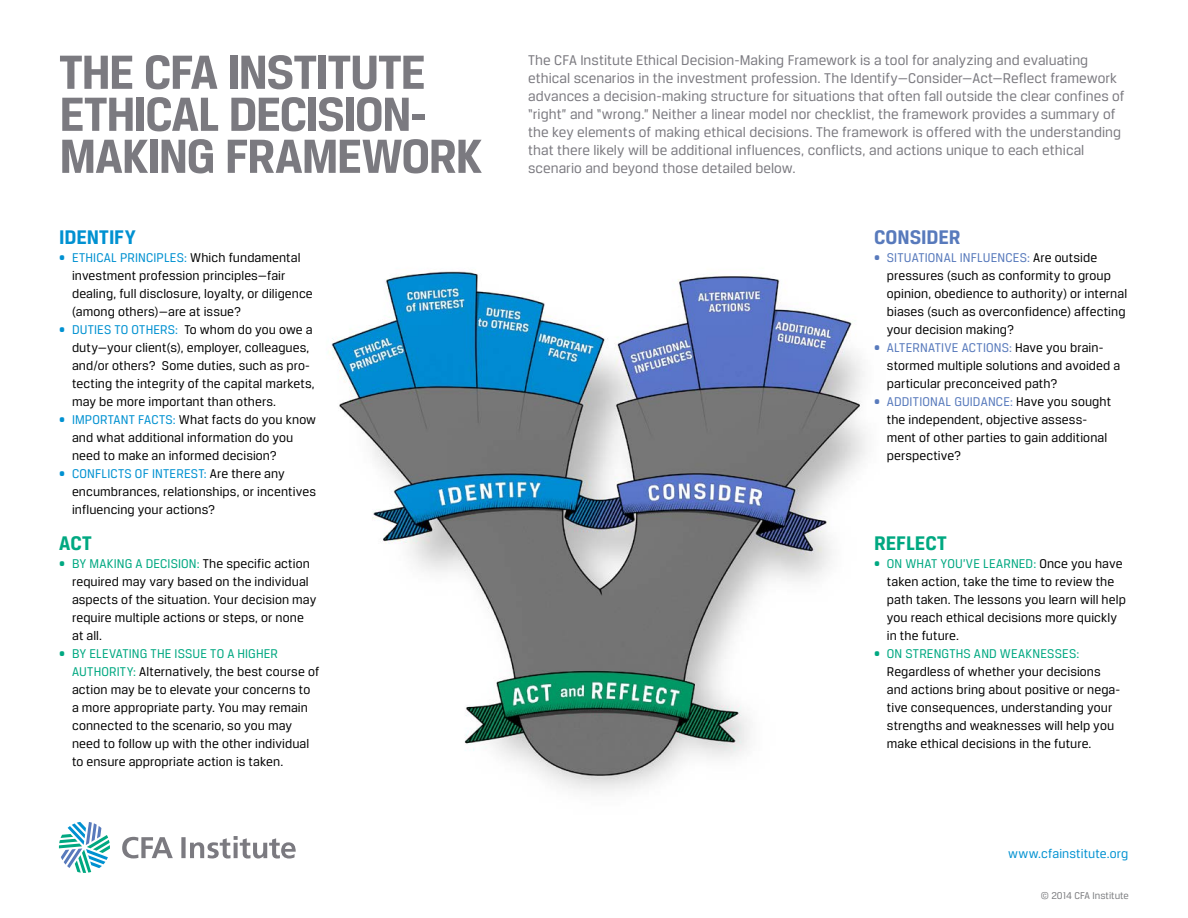
<style>
.page{position:relative;width:1188px;height:918px;background:#fff}
.page>*{position:absolute;margin:0;border:0;box-sizing:border-box;transform-origin:0 0}
.t1{font:700 51px/42px "CFA Breuer Text";letter-spacing:-.035em;color:#7b7a80}
.t2{font:700 21px "CFA Breuer Text";color:#00a881}
.t3{font:700 21px "CFA Breuer Text";letter-spacing:-.005em;color:#0091d1}
.t4{font:700 21px "CFA Breuer Text";letter-spacing:-.005em;color:#587abc}
.t5{font:15px/18px "CFA Breuer Text";color:#7b7a80}
.t6{font:13.5px/18px "CFA Breuer Text";letter-spacing:.005em;color:#000}
.t7{font:13.5px "CFA Breuer Text";letter-spacing:.01em;color:#00a881}
.t8{font:13.5px "CFA Breuer Text";letter-spacing:.01em;color:#0091d1}
.t9{font:10.5px "CFA Breuer Text";color:#7b7c7f}
.s1{color:#0091d1}
.s2{color:#00a881}
.s3{color:#587abc}
</style>
<div class="page">
<img style="left:329px;top:271px;width:537px;height:522px">
<svg style="left:59px;top:822px;width:51px;height:51px"></svg>
<svg style="left:122px;top:837px;width:51px;height:21px"></svg>
<div style="left:181px;top:837px;width:5px;height:21px;background:#7b7a80"></div>
<svg style="left:190px;top:836px;width:106px;height:23px"></svg>
<h1 class="t1" style="left:59px;top:50px;width:424px">THE CFA INSTITUTE<br>ETHICAL DECISION-<br>MAKING FRAMEWORK</h1>
<h2 class="t3" style="left:59px;top:225px;width:78px">IDENTIFY</h2>
<p class="t6" style="left:72px;top:248px;width:242px;text-indent:-13px"><span class="s1">• ETHICAL PRINCIPLES:</span> Which fundamental investment profession principles—fair dealing, full disclosure, loyalty, or diligence (among others)—are at issue?</p>
<p class="t6" style="left:72px;top:320px;width:244px;text-indent:-13px"><span class="s1">• DUTIES TO OTHERS:</span> To whom do you owe a duty—your client(s), employer, colleagues, and/or others? Some duties, such as pro&shy;tecting the integrity of the capital markets, may be more important than others.</p>
<p class="t6" style="left:72px;top:410px;width:246px;text-indent:-13px"><span class="s1">• IMPORTANT FACTS:</span> What facts do you know and what additional information do you need to make an informed decision?</p>
<p class="t6" style="left:72px;top:464px;width:245px;text-indent:-13px"><span class="s1">• CONFLICTS OF INTEREST:</span> Are there any encumbrances, relationships, or incentives influencing your actions?</p>
<h2 class="t2" style="left:59px;top:531px;width:34px">ACT</h2>
<p class="t6" style="left:72px;top:554px;width:246px;text-indent:-13px"><span class="s2">• BY MAKING A DECISION:</span> The specific action required may vary based on the individual aspects of the situation. Your decision may require multiple actions or steps, or none at all.</p>
<p class="t6" style="left:72px;top:644px;width:249px;text-indent:-13px"><span class="s2">• BY ELEVATING THE ISSUE TO A HIGHER AUTHORITY:</span> Alternatively, the best course of action may be to elevate your concerns to a more appropriate party. You may remain connected to the scenario, so you may need to follow up with the other individual to ensure appropriate action is taken.</p>
<p class="t5" style="left:528px;top:51px;width:598px">The CFA Institute Ethical Decision-Making Framework is a tool for analyzing and evaluating ethical scenarios in the investment profession. The Identify—Consider—Act—Reflect framework advances a decision-making structure for situations that often fall outside the clear confines of “right” and “wrong.” Neither a linear model nor checklist, the framework provides a summary of the key elements of making ethical decisions. The framework is offered with the understanding that there likely will be additional influences, conflicts, and actions unique to each ethical scenario and beyond those detailed below.</p>
<h2 class="t4" style="left:874px;top:225px;width:88px">CONSIDER</h2>
<p class="t6" style="left:887px;top:248px;width:242px;text-indent:-13px"><span class="s3">• SITUATIONAL INFLUENCES:</span> Are outside pressures (such as conformity to group opinion, obedience to authority) or internal biases (such as overconfidence) affecting your decision making?</p>
<p class="t6" style="left:887px;top:338px;width:235px;text-indent:-13px"><span class="s3">• ALTERNATIVE ACTIONS:</span> Have you brain&shy;stormed multiple solutions and avoided a particular preconceived path?</p>
<p class="t6" style="left:887px;top:392px;width:226px;text-indent:-13px"><span class="s3">• ADDITIONAL GUIDANCE:</span> Have you sought the independent, objective assess&shy;ment of other parties to gain additional perspective?</p>
<h2 class="t2" style="left:874px;top:531px;width:74px">REFLECT</h2>
<p class="t6" style="left:887px;top:554px;width:241px;text-indent:-13px"><span class="s2">• ON WHAT YOU’VE LEARNED:</span> Once you have taken action, take the time to review the path taken. The lessons you learn will help you reach ethical decisions more quickly in the future.</p>
<p class="t7" style="left:874px;top:646px;width:207px">• ON STRENGTHS AND WEAKNESSES:</p>
<p class="t6" style="left:887px;top:662px;width:235px">Regardless of whether your decisions and actions bring about positive or nega&shy;tive consequences, understanding your strengths and weaknesses will help you make ethical decisions in the future.</p>
<p class="t8" style="left:1008px;top:846px;width:121px">www.cfainstitute.org</p>
<p class="t9" style="left:1041px;top:889px;width:89px">© 2014 CFA Institute</p>
</div>
